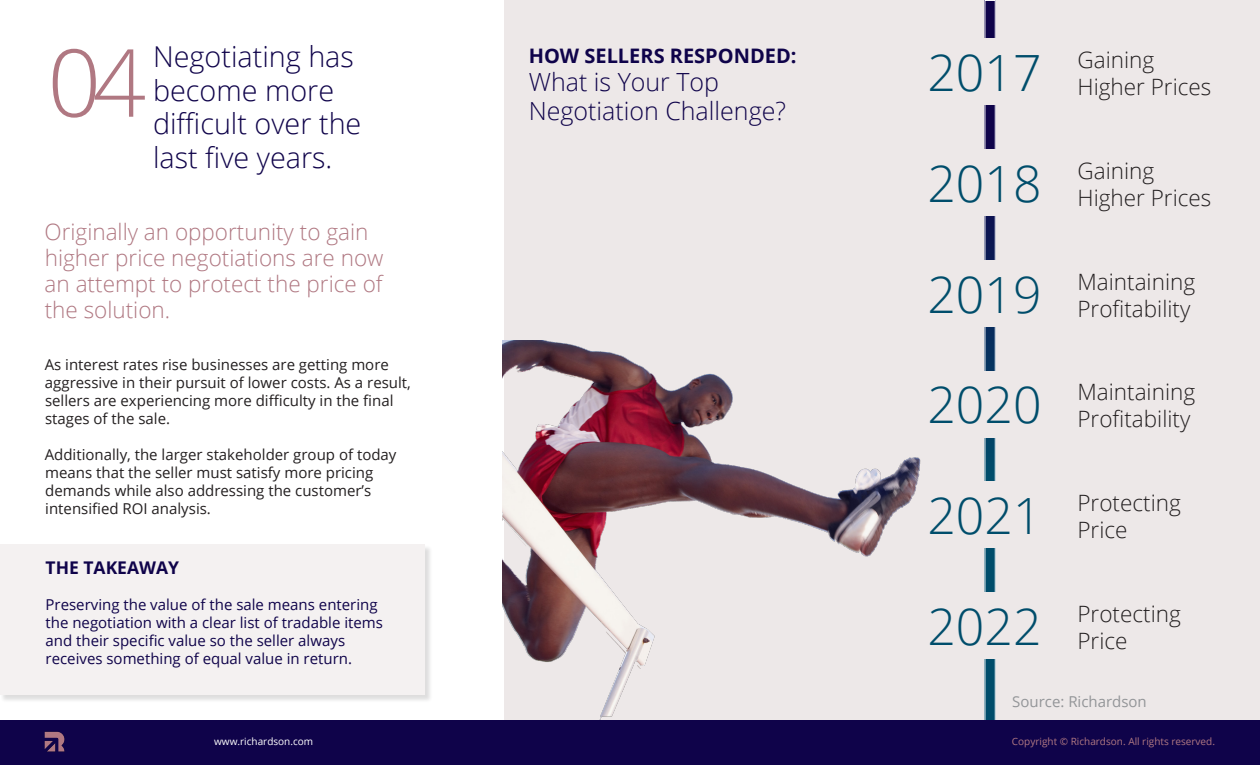
<style>
.page{position:relative;width:1260px;height:765px;background:#fff}
.page>*{position:absolute;margin:0;border:0;box-sizing:border-box;transform-origin:0 0}
.Cover_Headline{font:300 93.75px "Open Sans";color:#b07882}
.t1{font:300 50px "Open Sans";color:#004d6b}
.t2{font:300 28.75px/33.8px "Open Sans";color:#0f034a}
.t3{font:300 25px/28.8px "Open Sans";color:#0f034a}
.t4{font:300 22.5px "Open Sans";color:#231f20}
.t5{font:300 22.5px/26.2px "Open Sans";color:#b07882}
.Footer_Legal{font:700 20px "Open Sans";color:#0f034a}
.Footer_Legal-2{font:700 17.5px "Open Sans";color:#0f034a}
.Footer_Legal-3{font:15px/18px "Open Sans";color:#231f20}
.Footer_Legal-4{font:15px/18px "Open Sans";color:#0f034a}
.t6{font:15px "Open Sans";color:#939598}
.Footer_Legal-5{font:10px "Open Sans";color:#b07882}
.Footer_URL{font:10px "Open Sans";color:#fff}
</style>
<div class="page">
<div style="left:504px;top:0;width:756px;height:765px;background:#ede8e8"></div>
<div style="left:0;top:545px;width:433px;height:158px;background:#231f20;opacity:.15"></div>
<div style="left:0;top:545px;width:425px;height:150px;background:#f4f1f1"></div>
<svg style="left:986px;top:2px;width:8px;height:338px"></svg>
<div style="left:907px;top:39px;width:155px;height:66px;background:#ede8e8"></div>
<div style="left:907px;top:260px;width:155px;height:67px;background:#ede8e8"></div>
<div style="left:907px;top:149px;width:155px;height:67px;background:#ede8e8"></div>
<img style="left:503px;top:340px;width:493px;height:380px">
<div style="left:0;top:720px;width:1260px;height:45px;background:#0f034a"></div>
<img style="left:44px;top:731px;width:21px;height:21px">
<p class="Cover_Headline" style="left:48px;top:18px;width:100px">04</p>
<h2 class="t2" style="left:153px;top:39px;width:210px">Negotiating has become more difficult over the last five years.</h2>
<h2 class="t5" style="left:45px;top:218px;width:340px">Originally an opportunity to gain higher price negotiations are now an attempt to protect the price of the solution.</h2>
<p class="Footer_Legal-3" style="left:45px;top:355px;width:368px">As interest rates rise businesses are getting more aggressive in their pursuit of lower costs. As a result, sellers are experiencing more difficulty in the final stages of the sale.</p>
<p class="Footer_Legal-3" style="left:45px;top:445px;width:353px">Additionally, the larger stakeholder group of today means that the seller must satisfy more pricing demands while also addressing the customer’s intensified ROI analysis.</p>
<p class="Footer_Legal-2" style="left:46px;top:555px;width:135px">THE TAKEAWAY</p>
<p class="Footer_Legal-4" style="left:46px;top:595px;width:339px">Preserving the value of the sale means entering the negotiation with a clear list of tradable items and their specific value so the seller always receives something of equal value in return.</p>
<p class="Footer_Legal" style="left:529px;top:41px;width:269px">HOW SELLERS RESPONDED:</p>
<h2 class="t3" style="left:529px;top:67px;width:259px">What is Your Top<br>Negotiation Challenge?</h2>
<h2 class="t1" style="left:927px;top:39px;width:116px">2017</h2>
<h2 class="t4" style="left:1078px;top:45px;width:78px">Gaining</h2>
<h2 class="t4" style="left:1078px;top:72px;width:135px">Higher Prices</h2>
<h2 class="t1" style="left:927px;top:149px;width:116px">2018</h2>
<h2 class="t4" style="left:1078px;top:155px;width:78px">Gaining</h2>
<h2 class="t4" style="left:1078px;top:182px;width:135px">Higher Prices</h2>
<h2 class="t1" style="left:927px;top:260px;width:116px">2019</h2>
<h2 class="t4" style="left:1078px;top:266px;width:119px">Maintaining</h2>
<h2 class="t4" style="left:1078px;top:293px;width:114px">Profitability</h2>
<h2 class="t1" style="left:927px;top:371px;width:116px">2020</h2>
<h2 class="t4" style="left:1078px;top:377px;width:119px">Maintaining</h2>
<h2 class="t4" style="left:1078px;top:404px;width:114px">Profitability</h2>
<h2 class="t1" style="left:927px;top:482px;width:116px">2021</h2>
<h2 class="t4" style="left:1078px;top:488px;width:105px">Protecting</h2>
<h2 class="t4" style="left:1078px;top:515px;width:52px">Price</h2>
<h2 class="t1" style="left:927px;top:592px;width:116px">2022</h2>
<h2 class="t4" style="left:1078px;top:598px;width:105px">Protecting</h2>
<h2 class="t4" style="left:1078px;top:625px;width:52px">Price</h2>
<p class="t6" style="left:1012px;top:691px;width:136px">Source: Richardson</p>
<p class="Footer_URL" style="left:214px;top:734px;width:100px">www.richardson.com</p>
<p class="Footer_Legal-5" style="left:1012px;top:734px;width:205px">Copyright © Richardson. All rights reserved.</p>
</div>
